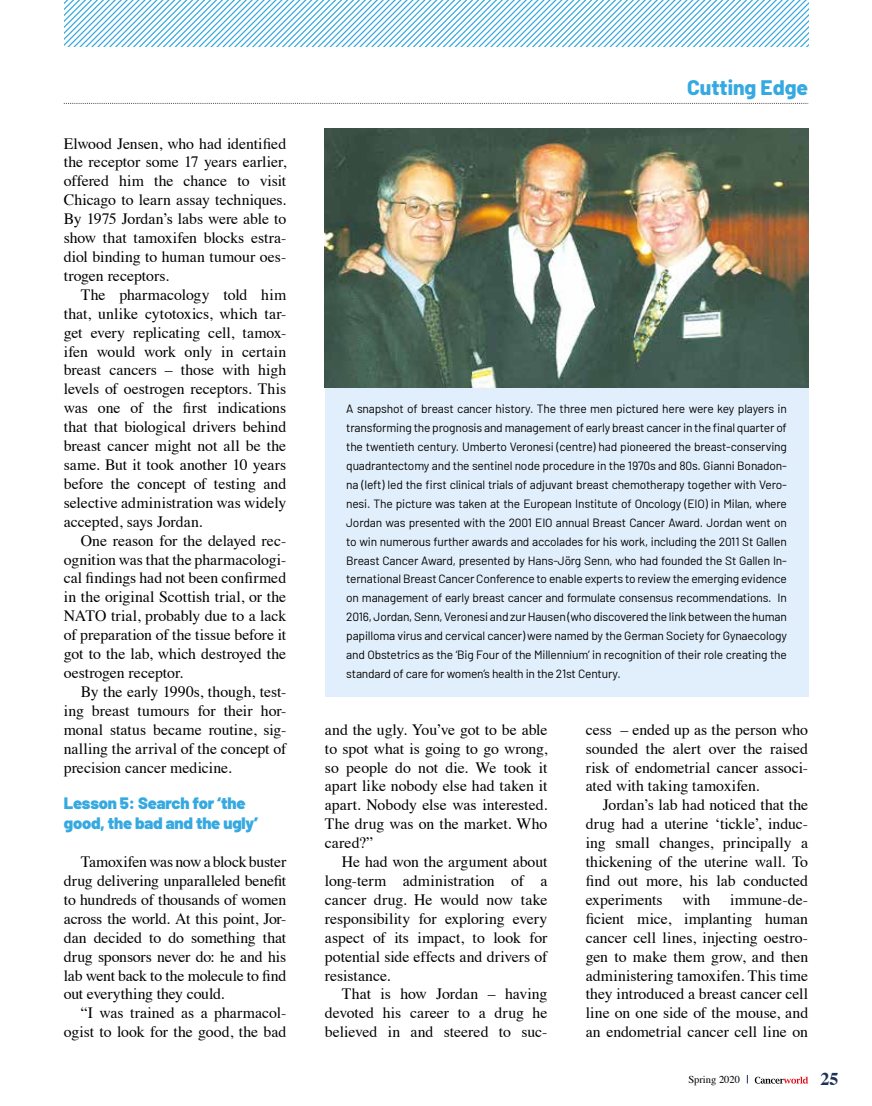
<style>
.page{position:relative;width:872px;height:1106px;background:#fff}
.page>*{position:absolute;margin:0;border:0;box-sizing:border-box;transform-origin:0 0}
.t1{font:800 21px "Barlow";color:#36a9e1}
.t2{font:700 18px "Times";color:#1d3153}
.t3{font:900 16.5px/19.8px "Barlow";letter-spacing:-.01em;color:#36a9e1}
.t4{font:15.75px/18.9px "Times";letter-spacing:-.005em;color:#000;text-align:justify}
.t5{font:12px/18.9px "Barlow";letter-spacing:-.015em;color:#000;text-align:justify}
.t6{font:10.5px "Times";color:#000}
</style>
<div class="page">
<div style="left:325px;top:387px;width:483px;height:310px;background:#e1eefb"></div>
<img style="left:325px;top:129px;width:483px;height:258px">
<svg style="left:64px;top:0;width:744px;height:47px"></svg>
<svg style="left:64px;top:103px;width:744px;height:1px"></svg>
<svg style="left:755px;top:1076px;width:53px;height:7px"></svg>
<p class="t4" style="left:64px;top:132px;width:224px">Elwood Jensen, who had identified the receptor some 17 years earlier, offered him the chance to visit Chicago to learn assay techniques.<br>By 1975 Jordan’s labs were able to show that tamoxifen blocks estra&shy;diol binding to human tumour oes&shy;trogen receptors.</p>
<p class="t4" style="left:64px;top:284px;width:224px;text-indent:17px">The pharmacology told him that, unlike cytotoxics, which tar&shy;get every replicating cell, tamox&shy;ifen would work only in certain breast cancers – those with high levels of oestrogen receptors. This was one of the first indications that that biological drivers behind breast cancer might not all be the same. But it took another 10 years before the concept of testing and selective administration was widely accepted, says Jordan.</p>
<p class="t4" style="left:64px;top:529px;width:224px;text-indent:17px">One reason for the delayed rec&shy;ognition was that the pharmacologi&shy;cal findings had not been confirmed in the original Scottish trial, or the NATO trial, probably due to a lack of preparation of the tissue before it got to the lab, which destroyed the oestrogen receptor.</p>
<p class="t4" style="left:64px;top:681px;width:224px;text-indent:17px">By the early 1990s, though, test&shy;ing breast tumours for their hor&shy;monal status became routine, sig&shy;nalling the arrival of the concept of precision cancer medicine.</p>
<p class="t3" style="left:64px;top:792px;width:196px">Lesson 5: Search for ‘the good, the bad and the ugly’</p>
<p class="t4" style="left:64px;top:851px;width:224px;text-indent:17px">Tamoxifen was now a block buster drug delivering unparalleled benefit to hundreds of thousands of women across the world. At this point, Jor&shy;dan decided to do something that drug sponsors never do: he and his lab went back to the molecule to find out everything they could.</p>
<p class="t4" style="left:64px;top:1002px;width:224px;text-align:right">“I was trained as a pharmacol&shy;ogist to look for the good, the bad</p>
<h1 class="t1" style="left:687px;top:72px;width:122px">Cutting Edge</h1>
<p class="t5" style="left:346px;top:398px;width:442px">A snapshot of breast cancer history. The three men pictured here were key players in transforming the prognosis and management of early breast cancer in the final quarter of the twentieth century. Umberto Veronesi (centre) had pioneered the breast-conserving quadrantectomy and the sentinel node procedure in the 1970s and 80s. Gianni Bonadon&shy;na (left) led the first clinical trials of adjuvant breast chemotherapy together with Vero&shy;nesi. The picture was taken at the European Institute of Oncology (EIO) in Milan, where Jordan was presented with the 2001 EIO annual Breast Cancer Award. Jordan went on to win numerous further awards and accolades for his work, including the 2011 St Gallen Breast Cancer Award, presented by Hans-Jörg Senn, who had founded the St Gallen In&shy;ternational Breast Cancer Conference to enable experts to review the emerging evidence on management of early breast cancer and formulate consensus recommendations. In 2016, Jordan, Senn, Veronesi and zur Hausen (who discovered the link between the human papilloma virus and cervical cancer) were named by the German Society for Gynaecology and Obstetrics as the ‘Big Four of the Millennium’ in recognition of their role creating the standard of care for women’s health in the 21st Century.</p>
<p class="t4" style="left:325px;top:718px;width:224px">and the ugly. You’ve got to be able to spot what is going to go wrong, so people do not die. We took it apart like nobody else had taken it apart. Nobody else was interested.<br>The drug was on the market. Who cared?”</p>
<p class="t4" style="left:325px;top:851px;width:224px;text-indent:17px">He had won the argument about long-term administration of a cancer drug. He would now take responsibility for exploring every aspect of its impact, to look for potential side effects and drivers of resistance.</p>
<p class="t4" style="left:325px;top:983px;width:224px;text-indent:17px">That is how Jordan – having devoted his career to a drug he believed in and steered to suc-</p>
<p class="t4" style="left:585px;top:718px;width:224px">cess – ended up as the person who sounded the alert over the raised risk of endometrial cancer associ&shy;ated with taking tamoxifen.</p>
<p class="t4" style="left:585px;top:794px;width:224px;text-indent:17px">Jordan’s lab had noticed that the drug had a uterine ‘tickle’, induc&shy;ing small changes, principally a thickening of the uterine wall. To find out more, his lab conducted experiments</p>
<p class="t4" style="left:585px;top:888px;width:224px;text-indent:144px">immune-de&shy;ficient mice, implanting human cancer cell lines, injecting oestro&shy;gen to make them grow, and then administering tamoxifen. This time they introduced a breast cancer cell line on one side of the mouse, and an endometrial cancer cell line on</p>
<p class="t4" style="left:682px;top:888px;width:29px">with</p>
<p class="t6" style="left:688px;top:1069px;width:53px">Spring 2020</p>
<p class="t2" style="left:820px;top:1062px;width:19px">25</p>
</div>
